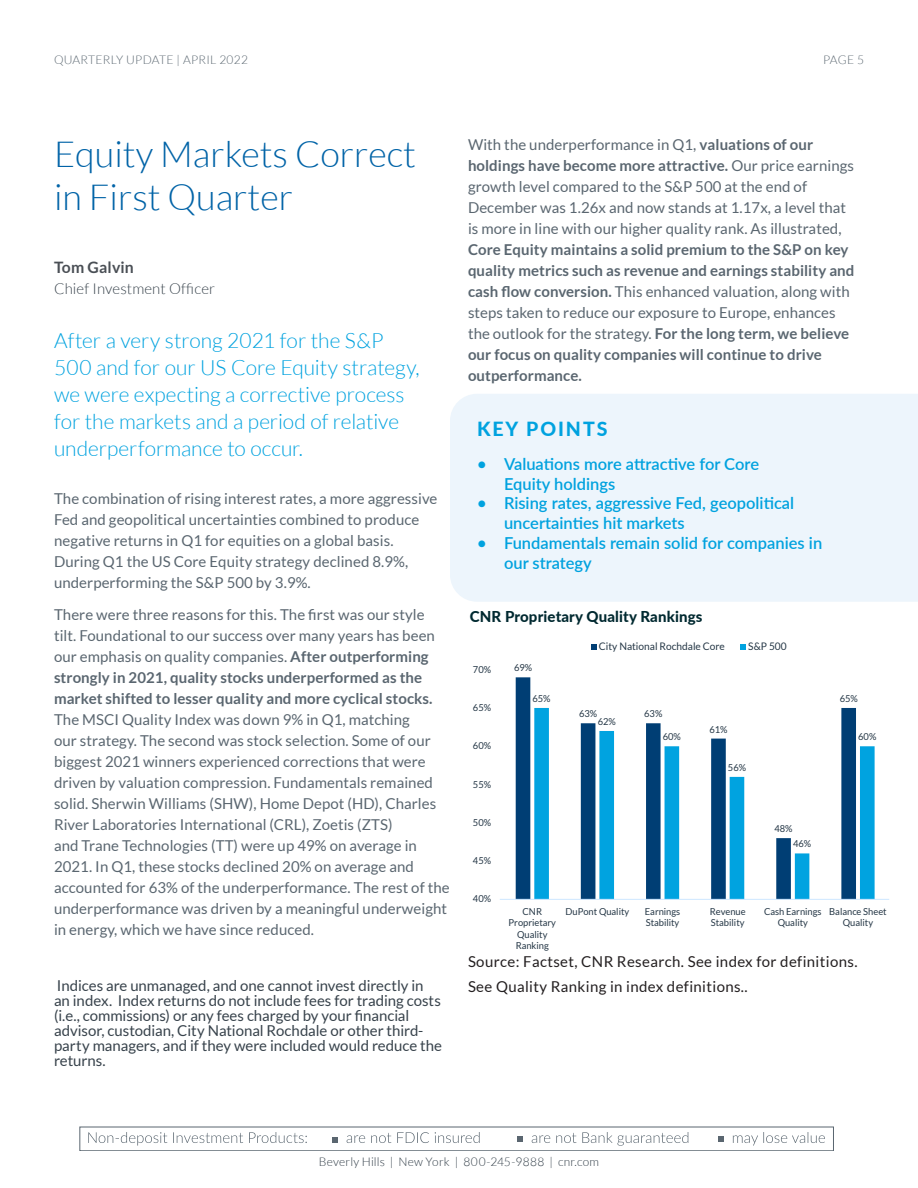
<style>
.page{position:relative;width:918px;height:1188px;background:#fff}
.page>*{position:absolute;margin:0;border:0;box-sizing:border-box;transform-origin:0 0}
.t1{font:300 36px/43.2px "Lato";color:#0163a7}
.Intro_299{font:300 21px/27px "Lato";letter-spacing:-.005em;color:#00a2df}
.Educational_Callout{font:800 19.5px "Lato";letter-spacing:.1em;color:#00a2df}
.t2{font:600 16.5px/19.8px "Lato";color:#00a2df}
.t3{font:700 15.75px "Lato";letter-spacing:.01em;color:#4a4f55}
.Body_Copy_10_Grey{font:15px/21px "Lato";letter-spacing:.005em;color:#5a6670}
.t4{font:15px/15px "Lato";color:#37424b}
.Disclosure{font:15px "Lato";letter-spacing:.025em;color:#231f20}
.Chart_FigureTitle{font:800 15px "Lato";letter-spacing:.01em;color:#002930}
.t5{font:300 15px "Lato";letter-spacing:.01em;color:#37424b}
.t6{font:300 12px "Lato";letter-spacing:.015em;color:#323e48}
.t7{font:300 12px "Lato";letter-spacing:.025em;color:#5a6670}
.t8{font:10.35px "Lato";color:#253746}
.t9{font:9.6px/11.4px "Lato";color:#253746;text-align:center}
.s1{font-weight:700}
</style>
<div class="page">
<svg style="left:88px;top:1132px;width:737px;height:14px"></svg>
<div style="left:80px;top:1127px;width:754px;height:24px;border:1px solid #5a6670"></div>
<div style="left:450px;top:394px;width:468px;height:208px;background:#edf5fc"></div>
<svg style="left:516px;top:677px;width:15px;height:222px;background:#0b467a"></svg>
<svg style="left:534px;top:708px;width:341px;height:191px"></svg>
<hr style="left:500px;top:899px;width:391px;height:1px;background:#cee7ff">
<svg style="left:591px;top:644px;width:5px;height:5px"></svg>
<svg style="left:740px;top:644px;width:6px;height:5px"></svg>
<p class="t7" style="left:54px;top:53px;width:196px">QUARTERLY UPDATE | APRIL 2022</p>
<p class="t7" style="left:823px;top:53px;width:42px">PAGE 5</p>
<h2 class="t1" style="left:54px;top:133px;width:364px">Equity Markets Correct in First Quarter</h2>
<h2 class="t3" style="left:54px;top:259px;width:81px">Tom Galvin</h2>
<h2 class="t5" style="left:54px;top:281px;width:163px">Chief Investment Officer</h2>
<p class="Intro_299" style="left:54px;top:327px;width:367px">After a very strong 2021 for the S&amp;P 500 and for our US Core Equity strategy, we were expecting a corrective process for the markets and a period of relative underperformance to occur.</p>
<p class="Body_Copy_10_Grey" style="left:54px;top:488px;width:385px">The combination of rising interest rates, a more aggressive Fed and geopolitical uncertainties combined to produce negative returns in Q1 for equities on a global basis.<br>During Q1 the US Core Equity strategy declined 8.9%, underperforming the S&amp;P 500 by 3.9%.</p>
<p class="Body_Copy_10_Grey" style="left:54px;top:604px;width:397px">There were three reasons for this. The first was our style tilt. Foundational to our success over many years has been our emphasis on quality companies. <span class="s1">After outperforming strongly in 2021, quality stocks underperformed as the market shifted to lesser quality and more cyclical stocks.<br></span>The MSCI Quality Index was down 9% in Q1, matching<br>our strategy. The second was stock selection. Some of our biggest 2021 winners experienced corrections that were driven by valuation compression. Fundamentals remained solid. Sherwin Williams (SHW), Home Depot (HD), Charles River Laboratories International (CRL), Zoetis (ZTS)<br>and Trane Technologies (TT) were up 49% on average in 2021. In Q1, these stocks declined 20% on average and accounted for 63% of the underperformance. The rest of the underperformance was driven by a meaningful underweight in energy, which we have since reduced.</p>
<p class="t4" style="left:54px;top:978px;width:390px">Indices are unmanaged, and one cannot invest directly in<br>an index. Index returns do not include fees for trading costs (i.e., commissions) or any fees charged by your financial advisor, custodian, City National Rochdale or other third&shy;party managers, and if they were included would reduce the returns.</p>
<p class="Body_Copy_10_Grey" style="left:468px;top:134px;width:388px">With the underperformance in Q1, <span class="s1">valuations of our holdings have become more attractive.</span> Our price earnings growth level compared to the S&amp;P 500 at the end of December was 1.26x and now stands at 1.17x, a level that is more in line with our higher quality rank. As illustrated, <span class="s1">Core Equity maintains a solid premium to the S&amp;P on key quality metrics such as revenue and earnings stability and cash flow conversion.</span> This enhanced valuation, along with steps taken to reduce our exposure to Europe, enhances the outlook for the strategy. <span class="s1">For the long term, we believe our focus on quality companies will continue to drive outperformance.</span></p>
<p class="Educational_Callout" style="left:477px;top:415px;width:132px">KEY POINTS</p>
<p class="t2" style="left:504px;top:453px;width:257px;text-indent:-27px">• Valuations more attractive for Core<br>Equity holdings</p>
<p class="t2" style="left:504px;top:493px;width:292px;text-indent:-27px">• Rising rates, aggressive Fed, geopolitical uncertainties hit markets</p>
<p class="t2" style="left:504px;top:532px;width:320px;text-indent:-27px">• Fundamentals remain solid for companies in our strategy</p>
<p class="Chart_FigureTitle" style="left:470px;top:605px;width:234px">CNR Proprietary Quality Rankings</p>
<p class="t9" style="left:473px;top:664px;width:20px">70%</p>
<p class="t9" style="left:473px;top:702px;width:20px">65%</p>
<p class="t9" style="left:473px;top:740px;width:20px">60%</p>
<p class="t9" style="left:473px;top:778px;width:20px">55%</p>
<p class="t9" style="left:473px;top:817px;width:20px">50%</p>
<p class="t9" style="left:473px;top:855px;width:20px">45%</p>
<p class="t9" style="left:473px;top:893px;width:20px">40%</p>
<p class="t9" style="left:514px;top:662px;width:20px">69%</p>
<p class="t8" style="left:599px;top:641px;width:128px">City National Rochdale Core</p>
<p class="t8" style="left:748px;top:641px;width:40px">S&amp;P 500</p>
<p class="t9" style="left:533px;top:693px;width:20px">65%</p>
<p class="t9" style="left:840px;top:693px;width:20px">65%</p>
<p class="t9" style="left:598px;top:716px;width:20px">62%</p>
<p class="t9" style="left:663px;top:731px;width:20px">60%</p>
<p class="t9" style="left:728px;top:762px;width:20px">56%</p>
<p class="t9" style="left:579px;top:708px;width:20px">63%</p>
<p class="t9" style="left:644px;top:708px;width:20px">63%</p>
<p class="t9" style="left:709px;top:723px;width:20px">61%</p>
<p class="t9" style="left:858px;top:731px;width:20px">60%</p>
<p class="t9" style="left:775px;top:823px;width:20px">48%</p>
<p class="t9" style="left:793px;top:838px;width:20px">46%</p>
<p class="t9" style="left:509px;top:906px;width:49px">CNR<br>Proprietary<br>Quality<br>Ranking</p>
<p class="t9" style="left:566px;top:906px;width:65px">DuPont Quality</p>
<p class="t9" style="left:645px;top:906px;width:37px;text-align:left">Earnings<br>Stability</p>
<p class="t9" style="left:710px;top:906px;width:37px;text-align:left">Revenue<br>Stability</p>
<p class="t9" style="left:764px;top:906px;width:59px">Cash Earnings<br>Quality</p>
<p class="t9" style="left:829px;top:906px;width:59px">Balance Sheet<br>Quality</p>
<p class="Disclosure" style="left:468px;top:953px;width:391px">Source: Factset, CNR Research. See index for definitions.</p>
<p class="Disclosure" style="left:468px;top:978px;width:281px">See Quality Ranking in index definitions..</p>
<p class="t6" style="left:319px;top:1156px;width:282px">Beverly Hills | New York | 800-245-9888 | cnr.com</p>
</div>
